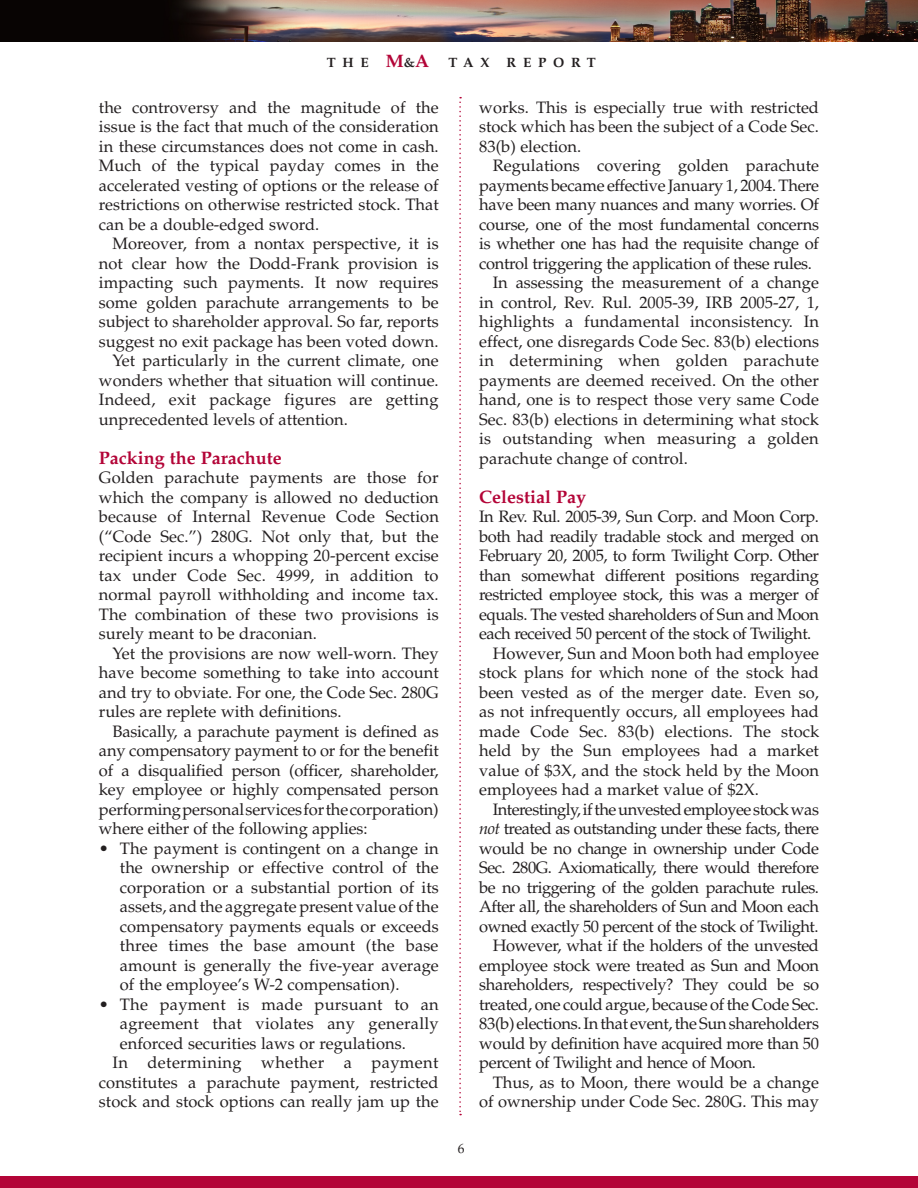
<style>
.page{position:relative;width:918px;height:1188px;background:#fff}
.page>*{position:absolute;margin:0;border:0;box-sizing:border-box;transform-origin:0 0}
.H2_A{font:700 18px "Palatino";color:#b30437}
.Body_A{font:16.5px/19.5px "Palatino";color:#231f20;text-align:justify}
.Body_A_f{font:16.5px/19.5px "Palatino";letter-spacing:-.025em;color:#231f20;text-align:justify}
.Bullet_A_i{font:16.5px/19.5px "Palatino";color:#231f20;text-align:justify}
.t1{font:700 13.5px "Palatino";color:#231f20}
.t2{font:13.5px "Palatino";color:#231f20}
.s1{font-size:18px;color:#b30437}
.s2{font-style:italic}
</style>
<div class="page">
<div style="left:0;top:1177px;width:918px;height:11px;background:#b30437"></div>
<img style="left:0;top:0;width:918px;height:42px">
<svg style="left:459px;top:97px;width:2px;height:1018px"></svg>
<p class="t1" style="left:327px;top:55px;width:30px">T he</p>
<p class="t1" style="left:386px;top:55px;width:105px"><span class="s1">M</span>&amp;<span class="s1">A</span> Ta x</p>
<p class="t1" style="left:507px;top:55px;width:32px">R eport</p>
<p class="Body_A" style="left:99px;top:97px;width:341px">the controversy and the magnitude of the issue is the fact that much of the consideration in these circumstances does not come in cash.<br>Much of the typical payday comes in the accelerated vesting of options or the release of restrictions on otherwise restricted stock. That can be a double-edged sword.</p>
<p class="Body_A" style="left:99px;top:234px;width:341px;text-indent:14px">Moreover, from a nontax perspective, it is not clear how the Dodd-Frank provision is impacting such payments. It now requires some golden parachute arrangements to be subject to shareholder approval. So far, reports suggest no exit package has been voted down.</p>
<p class="Body_A" style="left:99px;top:351px;width:341px;text-indent:14px">Yet particularly in the current climate, one wonders whether that situation will continue.<br>Indeed, exit package figures are getting unprecedented levels of attention.</p>
<p class="H2_A" style="left:99px;top:447px;width:184px">Packing the Parachute</p>
<p class="Body_A_f" style="left:99px;top:468px;width:341px">Golden parachute payments are those for which the company is allowed no deduction because of Internal Revenue Code Section (“Code Sec.”) 280G. Not only that, but the recipient incurs a whopping 20-percent excise tax under Code Sec. 4999, in addition to normal payroll withholding and income tax.<br>The combination of these two provisions is surely meant to be draconian.</p>
<p class="Body_A" style="left:99px;top:643px;width:341px;text-indent:14px">Yet the provisions are now well-worn. They have become something to take into account and try to obviate. For one, the Code Sec. 280G rules are replete with definitions.</p>
<p class="Body_A" style="left:99px;top:721px;width:341px;text-indent:14px">Basically, a parachute payment is defined as any compensatory payment to or for the benefit of a disqualified person (officer, shareholder, key employee or highly compensated person performing personal services for the corporation) where either of the following applies:</p>
<p class="Bullet_A_i" style="left:120px;top:838px;width:320px;text-indent:-21px">• The payment is contingent on a change in the ownership or effective control of the corporation or a substantial portion of its assets, and the aggregate present value of the compensatory payments equals or exceeds three times the base amount (the base amount is generally the five-year average of the employee’s W-2 compensation).</p>
<p class="Bullet_A_i" style="left:120px;top:994px;width:320px;text-indent:-21px">• The payment is made pursuant to an agreement that violates any generally enforced securities laws or regulations.</p>
<p class="Body_A" style="left:99px;top:1053px;width:341px;text-indent:14px">In determining whether a payment constitutes a parachute payment, restricted stock and stock options can really jam up the</p>
<p class="t2" style="left:458px;top:1140px;width:8px">6</p>
<p class="Body_A" style="left:479px;top:97px;width:341px">works. This is especially true with restricted stock which has been the subject of a Code Sec.<br>83(b) election.</p>
<p class="Body_A" style="left:479px;top:156px;width:341px;text-indent:14px">Regulations covering golden parachute payments became effective January 1, 2004. There have been many nuances and many worries. Of course, one of the most fundamental concerns is whether one has had the requisite change of control triggering the application of these rules.</p>
<p class="Body_A" style="left:479px;top:273px;width:341px;text-indent:14px">In assessing the measurement of a change in control, Rev. Rul. 2005-39, IRB 2005-27, 1, highlights a fundamental inconsistency. In effect, one disregards Code Sec. 83(b) elections in determining when golden parachute payments are deemed received. On the other hand, one is to respect those very same Code Sec. 83(b) elections in determining what stock is outstanding when measuring a golden parachute change of control.</p>
<p class="H2_A" style="left:479px;top:486px;width:108px">Celestial Pay</p>
<p class="Body_A_f" style="left:479px;top:507px;width:341px">In Rev. Rul. 2005-39, Sun Corp. and Moon Corp. both had readily tradable stock and merged on February 20, 2005, to form Twilight Corp. Other than somewhat different positions regarding restricted employee stock, this was a merger of equals. The vested shareholders of Sun and Moon each received 50 percent of the stock of Twilight.</p>
<p class="Body_A" style="left:479px;top:643px;width:342px;text-indent:14px">However, Sun and Moon both had employee stock plans for which none of the stock had been vested as of the merger date. Even so, as not infrequently occurs, all employees had made Code Sec. 83(b) elections. The stock held by the Sun employees had a market value of $3X, and the stock held by the Moon employees had a market value of $2X.</p>
<p class="Body_A" style="left:479px;top:799px;width:341px;text-indent:14px">Interestingly, if the unvested employee stock was <span class="s2">not</span> treated as outstanding under these facts, there would be no change in ownership under Code Sec. 280G. Axiomatically, there would therefore be no triggering of the golden parachute rules.<br>After all, the shareholders of Sun and Moon each owned exactly 50 percent of the stock of Twilight.</p>
<p class="Body_A" style="left:479px;top:936px;width:341px;text-indent:14px">However, what if the holders of the unvested employee stock were treated as Sun and Moon shareholders, respectively? They could be so treated, one could argue, because of the Code Sec.<br>83(b) elections. In that event, the Sun shareholders would by definition have acquired more than 50 percent of Twilight and hence of Moon.</p>
<p class="Body_A" style="left:479px;top:1072px;width:341px;text-align:right">Thus, as to Moon, there would be a change of ownership under Code Sec. 280G. This may</p>
</div>
